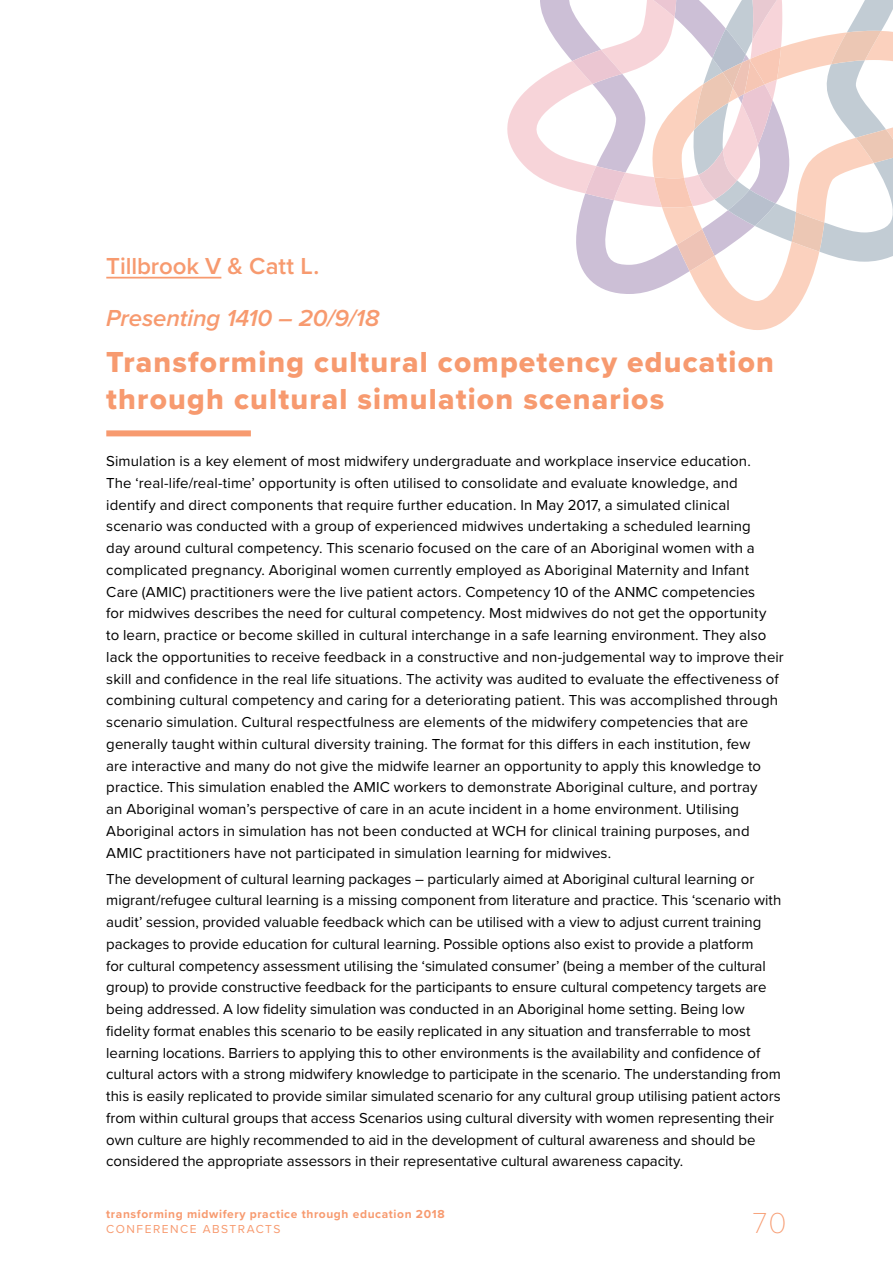
<style>
.page{position:relative;width:893px;height:1263px;background:#fff}
.page>*{position:absolute;margin:0;border:0;box-sizing:border-box;transform-origin:0 0}
.t1{font:30px/37.5px "Proxima Nova Extrabld";letter-spacing:.04em;color:#f79a6f}
.t2{font:100 30px "Proxima Nova T";color:#f79a6f}
.t3{font:italic 600 24px "Proxima Nova";letter-spacing:-.005em;color:#f79a6f}
.t4{font:600 24px "Proxima Nova";letter-spacing:-.005em;color:#f79a6f}
.t5{font:15px/21.8px "Proxima Nova";letter-spacing:.005em;color:#000}
.t6{font:700 12px "Proxima Nova";letter-spacing:.05em;color:#f79a6f}
.t7{font:12px "Proxima Nova";letter-spacing:.125em;color:#f79a6f}
</style>
<div class="page">
<svg style="left:583px;top:271px;width:79px;height:23px;fill:#ccbfd6"></svg>
<svg style="left:782px;top:0;width:111px;height:31px"></svg>
<svg style="left:507px;top:0;width:275px;height:190px"></svg>
<svg style="left:662px;top:31px;width:231px;height:299px"></svg>
<svg style="left:792px;top:31px;width:101px;height:221px"></svg>
<svg style="left:572px;top:0;width:209px;height:271px"></svg>
<hr style="left:106px;top:277px;width:115px;height:1px;background:#f79a6f">
<div style="left:106px;top:430px;width:145px;height:6px;background:#f79a6f"></div>
<h2 class="t4" style="left:106px;top:248px;width:215px">Tillbrook V &amp; Catt L.</h2>
<h2 class="t3" style="left:106px;top:300px;width:275px">Presenting 1410 – 20/9/18</h2>
<h1 class="t1" style="left:106px;top:342px;width:669px">Transforming cultural competency education through cultural simulation scenarios</h1>
<p class="t5" style="left:106px;top:450px;width:679px">Simulation is a key element of most midwifery undergraduate and workplace inservice education.<br>The ‘real-life/real-time’ opportunity is often utilised to consolidate and evaluate knowledge, and identify and direct components that require further education. In May 2017, a simulated clinical scenario was conducted with a group of experienced midwives undertaking a scheduled learning<br>day around cultural competency. This scenario focused on the care of an Aboriginal women with a complicated pregnancy. Aboriginal women currently employed as Aboriginal Maternity and Infant Care (AMIC) practitioners were the live patient actors. Competency 10 of the ANMC competencies<br>for midwives describes the need for cultural competency. Most midwives do not get the opportunity<br>to learn, practice or become skilled in cultural interchange in a safe learning environment. They also lack the opportunities to receive feedback in a constructive and non-judgemental way to improve their skill and confidence in the real life situations. The activity was audited to evaluate the effectiveness of combining cultural competency and caring for a deteriorating patient. This was accomplished through scenario simulation. Cultural respectfulness are elements of the midwifery competencies that are generally taught within cultural diversity training. The format for this differs in each institution, few<br>are interactive and many do not give the midwife learner an opportunity to apply this knowledge to practice. This simulation enabled the AMIC workers to demonstrate Aboriginal culture, and portray<br>an Aboriginal woman’s perspective of care in an acute incident in a home environment. Utilising Aboriginal actors in simulation has not been conducted at WCH for clinical training purposes, and AMIC practitioners have not participated in simulation learning for midwives.</p>
<p class="t5" style="left:106px;top:867px;width:676px">The development of cultural learning packages – particularly aimed at Aboriginal cultural learning or migrant/refugee cultural learning is a missing component from literature and practice. This ‘scenario with audit’ session, provided valuable feedback which can be utilised with a view to adjust current training packages to provide education for cultural learning. Possible options also exist to provide a platform<br>for cultural competency assessment utilising the ‘simulated consumer’ (being a member of the cultural group) to provide constructive feedback for the participants to ensure cultural competency targets are being addressed. A low fidelity simulation was conducted in an Aboriginal home setting. Being low fidelity format enables this scenario to be easily replicated in any situation and transferrable to most learning locations. Barriers to applying this to other environments is the availability and confidence of cultural actors with a strong midwifery knowledge to participate in the scenario. The understanding from this is easily replicated to provide similar simulated scenario for any cultural group utilising patient actors from within cultural groups that access Scenarios using cultural diversity with women representing their own culture are highly recommended to aid in the development of cultural awareness and should be considered the appropriate assessors in their representative cultural awareness capacity.</p>
<p class="t6" style="left:106px;top:1205px;width:340px">transforming midwifery practice through education 2018</p>
<p class="t7" style="left:106px;top:1220px;width:176px">CONFERENCE ABSTRACTS</p>
<h1 class="t2" style="left:752px;top:1200px;width:36px">70</h1>
</div>
